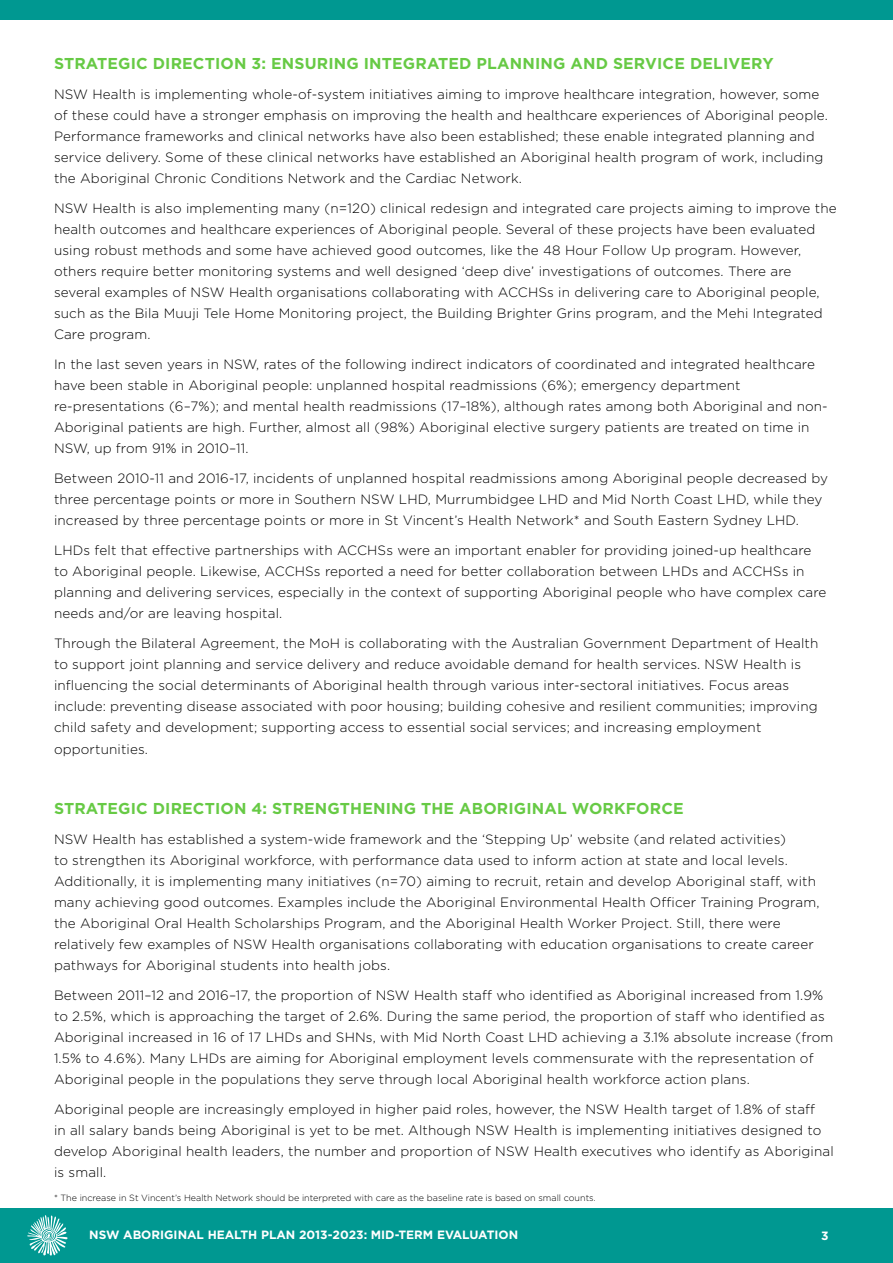
<style>
.page{position:relative;width:893px;height:1263px;background:#fff}
.page>*{position:absolute;margin:0;border:0;box-sizing:border-box;transform-origin:0 0}
.t1{font:700 15.75px "Gotham";letter-spacing:.01em;color:#67ca45}
.t2{font:300 13.5px/21px "Gotham";letter-spacing:.01em;color:#000}
.t3{font:700 12px "Gotham";color:#fff}
.t4{font:300 9px "Gotham";color:#000}
</style>
<div class="page">
<div style="left:0;top:1209px;width:893px;height:54px;background:#009891"></div>
<svg style="left:27px;top:1215px;width:41px;height:40px"></svg>
<div style="left:1px;top:0;width:892px;height:19px;background:#009891"></div>
<p class="t1" style="left:54px;top:54px;width:721px">STRATEGIC DIRECTION 3: ENSURING INTEGRATED PLANNING AND SERVICE DELIVERY</p>
<p class="t2" style="left:54px;top:83px;width:775px">NSW Health is implementing whole-of-system initiatives aiming to improve healthcare integration, however, some of these could have a stronger emphasis on improving the health and healthcare experiences of Aboriginal people.<br>Performance frameworks and clinical networks have also been established; these enable integrated planning and service delivery. Some of these clinical networks have established an Aboriginal health program of work, including the Aboriginal Chronic Conditions Network and the Cardiac Network.</p>
<p class="t2" style="left:54px;top:197px;width:784px">NSW Health is also implementing many (n=120) clinical redesign and integrated care projects aiming to improve the health outcomes and healthcare experiences of Aboriginal people. Several of these projects have been evaluated using robust methods and some have achieved good outcomes, like the 48 Hour Follow Up program. However, others require better monitoring systems and well designed ‘deep dive’ investigations of outcomes. There are several examples of NSW Health organisations collaborating with ACCHSs in delivering care to Aboriginal people, such as the Bila Muuji Tele Home Monitoring project, the Building Brighter Grins program, and the Mehi Integrated Care program.</p>
<p class="t2" style="left:54px;top:353px;width:775px">In the last seven years in NSW, rates of the following indirect indicators of coordinated and integrated healthcare have been stable in Aboriginal people: unplanned hospital readmissions (6%); emergency department re-presentations (6–7%); and mental health readmissions (17–18%), although rates among both Aboriginal and non-Aboriginal patients are high. Further, almost all (98%) Aboriginal elective surgery patients are treated on time in NSW, up from 91% in 2010–11.</p>
<p class="t2" style="left:54px;top:467px;width:776px">Between 2010-11 and 2016-17, incidents of unplanned hospital readmissions among Aboriginal people decreased by three percentage points or more in Southern NSW LHD, Murrumbidgee LHD and Mid North Coast LHD, while they increased by three percentage points or more in St Vincent’s Health Network* and South Eastern Sydney LHD.</p>
<p class="t2" style="left:54px;top:539px;width:774px">LHDs felt that effective partnerships with ACCHSs were an important enabler for providing joined-up healthcare to Aboriginal people. Likewise, ACCHSs reported a need for better collaboration between LHDs and ACCHSs in planning and delivering services, especially in the context of supporting Aboriginal people who have complex care needs and/or are leaving hospital.</p>
<p class="t2" style="left:54px;top:632px;width:766px">Through the Bilateral Agreement, the MoH is collaborating with the Australian Government Department of Health to support joint planning and service delivery and reduce avoidable demand for health services. NSW Health is influencing the social determinants of Aboriginal health through various inter-sectoral initiatives. Focus areas include: preventing disease associated with poor housing; building cohesive and resilient communities; improving child safety and development; supporting access to essential social services; and increasing employment</p>
<p class="t2" style="left:54px;top:739px;width:96px">opportunities.</p>
<p class="t1" style="left:54px;top:800px;width:631px">STRATEGIC DIRECTION 4: STRENGTHENING THE ABORIGINAL WORKFORCE</p>
<p class="t2" style="left:54px;top:829px;width:767px">NSW Health has established a system-wide framework and the ‘Stepping Up’ website (and related activities)<br>to strengthen its Aboriginal workforce, with performance data used to inform action at state and local levels.<br>Additionally, it is implementing many initiatives (n=70) aiming to recruit, retain and develop Aboriginal staff, with many achieving good outcomes. Examples include the Aboriginal Environmental Health Officer Training Program, the Aboriginal Oral Health Scholarships Program, and the Aboriginal Health Worker Project. Still, there were relatively few examples of NSW Health organisations collaborating with education organisations to create career pathways for Aboriginal students into health jobs.</p>
<p class="t2" style="left:54px;top:985px;width:781px">Between 2011–12 and 2016–17, the proportion of NSW Health staff who identified as Aboriginal increased from 1.9% to 2.5%, which is approaching the target of 2.6%. During the same period, the proportion of staff who identified as Aboriginal increased in 16 of 17 LHDs and SHNs, with Mid North Coast LHD achieving a 3.1% absolute increase (from 1.5% to 4.6%). Many LHDs are aiming for Aboriginal employment levels commensurate with the representation of Aboriginal people in the populations they serve through local Aboriginal health workforce action plans.</p>
<p class="t2" style="left:54px;top:1099px;width:781px">Aboriginal people are increasingly employed in higher paid roles, however, the NSW Health target of 1.8% of staff<br>in all salary bands being Aboriginal is yet to be met. Although NSW Health is implementing initiatives designed to develop Aboriginal health leaders, the number and proportion of NSW Health executives who identify as Aboriginal is small.</p>
<p class="t4" style="left:54px;top:1193px;width:543px">* The increase in St Vincent’s Health Network should be interpreted with care as the baseline rate is based on small counts.</p>
<p class="t3" style="left:821px;top:1229px;width:9px">3</p>
<p class="t3" style="left:89px;top:1228px;width:430px">NSW ABORIGINAL HEALTH PLAN 2013-2023: MID-TERM EVALUATION</p>
</div>
